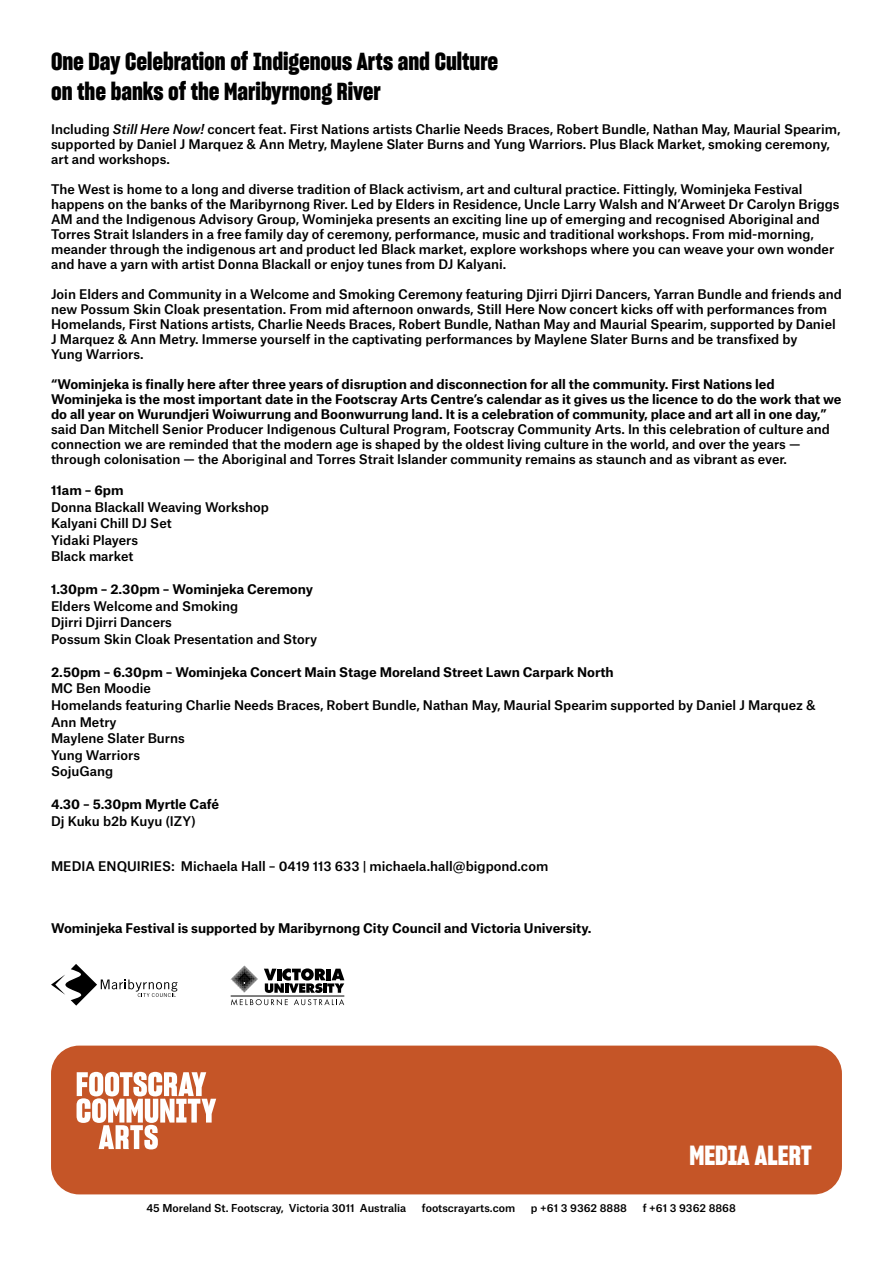
<style>
.page{position:relative;width:893px;height:1263px;background:#fff}
.page>*{position:absolute;margin:0;border:0;box-sizing:border-box;transform-origin:0 0}
.t1{font:27px "Sharp Grotesk Bold 15";color:#fff}
.t2{font:24px/30px "Sharp Grotesk Bold 15";color:#000}
.t3{font:500 12.75px/15px "Atlas Grotesk";color:#000}
.t4{font:700 12.75px/15px "Atlas Grotesk";color:#000}
.t5{font:500 10.5px "Atlas Grotesk";color:#000}
.s1{font-style:italic}
</style>
<div class="page">
<div style="left:51px;top:1045px;width:791px;height:149px;background:#c55527;border-radius:28px"></div>
<svg style="left:77px;top:1072px;width:139px;height:77px"></svg>
<svg style="left:51px;top:964px;width:126px;height:42px"></svg>
<svg style="left:231px;top:965px;width:113px;height:28px"></svg>
<hr style="left:231px;top:996px;width:113px;height:1px;background:#010101">
<svg style="left:231px;top:999px;width:57px;height:6px"></svg>
<svg style="left:294px;top:999px;width:50px;height:6px"></svg>
<h2 class="t2" style="left:51px;top:46px;width:449px">One Day Celebration of Indigenous Arts and Culture on the banks of the Maribyrnong River</h2>
<p class="t3" style="left:51px;top:120px;width:791px">Including <span class="s1">Still Here Now!</span> concert feat. First Nations artists Charlie Needs Braces, Robert Bundle, Nathan May, Maurial Spearim, supported by Daniel J Marquez &amp; Ann Metry, Maylene Slater Burns and Yung Warriors. Plus Black Market, smoking ceremony, art and workshops.</p>
<p class="t3" style="left:51px;top:180px;width:790px">The West is home to a long and diverse tradition of Black activism, art and cultural practice. Fittingly, Wominjeka Festival happens on the banks of the Maribyrnong River. Led by Elders in Residence, Uncle Larry Walsh and N’Arweet Dr Carolyn Briggs AM and the Indigenous Advisory Group, Wominjeka presents an exciting line up of emerging and recognised Aboriginal and Torres Strait Islanders in a free family day of ceremony, performance, music and traditional workshops. From mid-morning, meander through the indigenous art and product led Black market, explore workshops where you can weave your own wonder and have a yarn with artist Donna Blackall or enjoy tunes from DJ Kalyani.</p>
<p class="t3" style="left:51px;top:285px;width:792px">Join Elders and Community in a Welcome and Smoking Ceremony featuring Djirri Djirri Dancers, Yarran Bundle and friends and new Possum Skin Cloak presentation. From mid afternoon onwards, Still Here Now concert kicks off with performances from Homelands, First Nations artists, Charlie Needs Braces, Robert Bundle, Nathan May and Maurial Spearim, supported by Daniel J Marquez &amp; Ann Metry. Immerse yourself in the captivating performances by Maylene Slater Burns and be transfixed by<br>Yung Warriors.</p>
<p class="t4" style="left:51px;top:375px;width:792px">“Wominjeka is finally here after three years of disruption and disconnection for all the community. First Nations led<br>Wominjeka is the most important date in the Footscray Arts Centre’s calendar as it gives us the licence to do the work that we do all year on Wurundjeri Woiwurrung and Boonwurrung land. It is a celebration of community, place and art all in one day,”</p>
<p class="t3" style="left:51px;top:420px;width:780px">said Dan Mitchell Senior Producer Indigenous Cultural Program, Footscray Community Arts. In this celebration of culture and connection we are reminded that the modern age is shaped by the oldest living culture in the world, and over the years — through colonisation — the Aboriginal and Torres Strait Islander community remains as staunch and as vibrant as ever.</p>
<p class="t4" style="left:51px;top:482px;width:74px">11am – 6pm</p>
<p class="t3" style="left:51px;top:497px;width:219px;line-height:16.5px">Donna Blackall Weaving Workshop<br>Kalyani Chill DJ Set<br>Yidaki Players<br>Black market</p>
<p class="t4" style="left:51px;top:581px;width:264px">1.30pm – 2.30pm – Wominjeka Ceremony</p>
<p class="t3" style="left:51px;top:596px;width:268px;line-height:16.5px">Elders Welcome and Smoking<br>Djirri Djirri Dancers<br>Possum Skin Cloak Presentation and Story</p>
<p class="t4" style="left:51px;top:663px;width:564px">2.50pm – 6.30pm – Wominjeka Concert Main Stage Moreland Street Lawn Carpark North</p>
<p class="t3" style="left:51px;top:679px;width:766px;line-height:16.5px">MC Ben Moodie<br>Homelands featuring Charlie Needs Braces, Robert Bundle, Nathan May, Maurial Spearim supported by Daniel J Marquez &amp;<br>Ann Metry<br>Maylene Slater Burns<br>Yung Warriors<br>SojuGang</p>
<p class="t4" style="left:51px;top:795px;width:170px">4.30 – 5.30pm Myrtle Café</p>
<p class="t3" style="left:51px;top:812px;width:146px">Dj Kuku b2b Kuyu (IZY)</p>
<p class="t3" style="left:51px;top:857px;width:499px">MEDIA ENQUIRIES: Michaela Hall – 0419 113 633 | michaela.hall@bigpond.com</p>
<p class="t4" style="left:51px;top:919px;width:542px">Wominjeka Festival is supported by Maribyrnong City Council and Victoria University.</p>
<h1 class="t1" style="left:689px;top:1137px;width:124px">MEDIA ALERT</h1>
<p class="t5" style="left:146px;top:1199px;width:261px">45 Moreland St. Footscray, Victoria 3011 Australia</p>
<p class="t5" style="left:422px;top:1199px;width:95px">footscrayarts.com</p>
<p class="t5" style="left:531px;top:1199px;width:97px">p +61 3 9362 8888</p>
<p class="t5" style="left:643px;top:1199px;width:95px">f +61 3 9362 8868</p>
</div>
